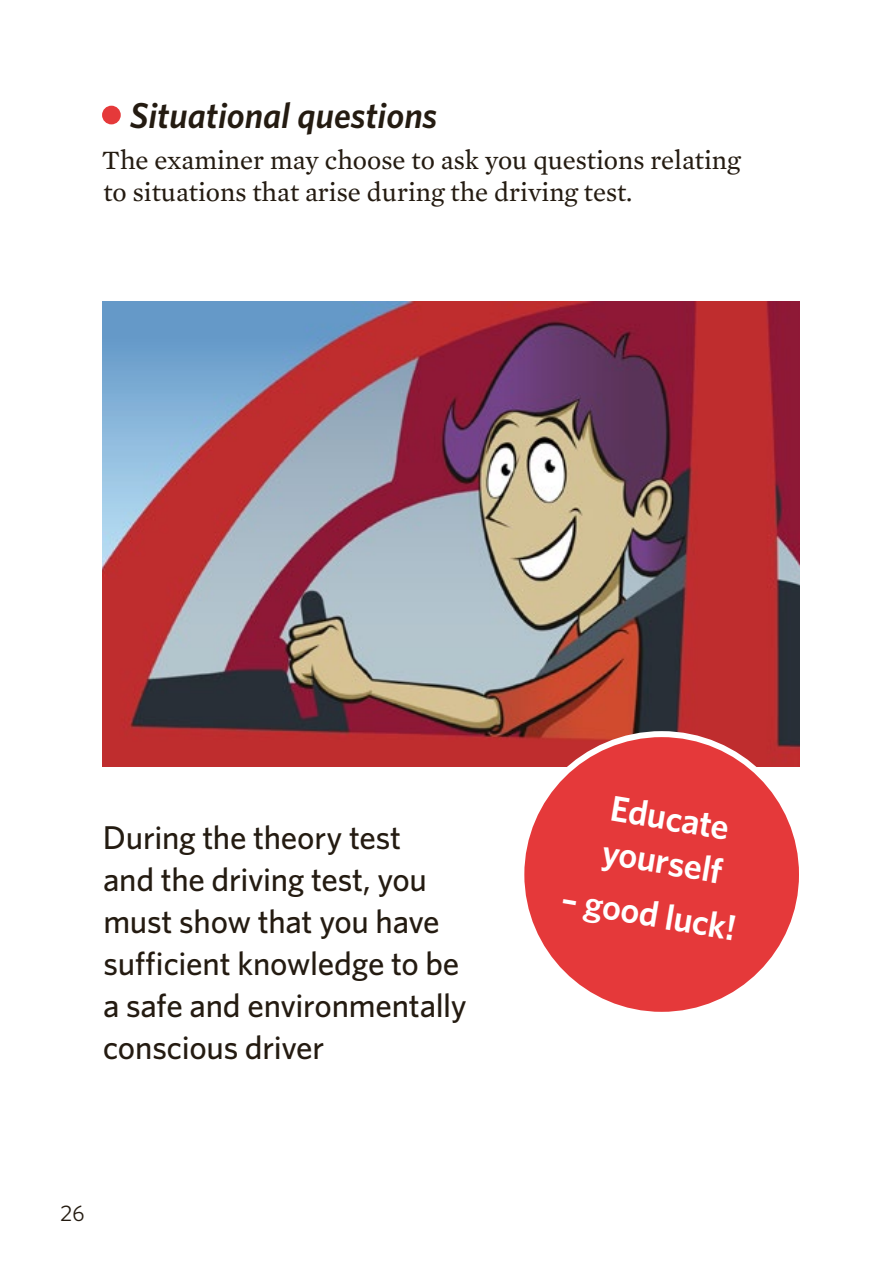
<style>
.page{position:relative;width:893px;height:1276px;background:#fff}
.page>*{position:absolute;margin:0;border:0;box-sizing:border-box;transform-origin:0 0}
.t1{font:600 36px/44.1px "Whitney";color:#fff}
.t2{font:italic 600 36px "Whitney";color:#241b11}
.t3{font:500 33px/42px "Whitney";letter-spacing:-.01em;color:#241b11}
.t4{font:27px/32.4px "Mercury Text G2";color:#241b11}
.t5{font:22.5px "Whitney";color:#241b11}
</style>
<div class="page">
<img style="left:102px;top:301px;width:697px;height:465px">
<div style="left:102px;top:106px;width:19px;height:18px;background:#e5393a;border-radius:50%"></div>
<div style="left:521px;top:734px;width:281px;height:281px;background:#e5393a;border-radius:50%"></div>
<div style="left:518px;top:731px;width:287px;height:287px;border:6px solid #fff;border-radius:50%"></div>
<p class="t2" style="left:130px;top:92px;width:309px">Situational questions</p>
<p class="t4" style="left:102px;top:142px;width:640px">The examiner may choose to ask you questions relating to situations that arise during the driving test.</p>
<p class="t3" style="left:103px;top:816px;width:365px">During the theory test<br>and the driving test, you must show that you have sufficient knowledge to be a safe and environmentally conscious driver</p>
<p class="t5" style="left:60px;top:1198px;width:26px">26</p>
<p class="t1" style="left:614px;top:785px;width:123px;rotate:10deg">Educate yourself</p>
<p class="t1" style="left:566px;top:876px;width:178px;rotate:10deg">– good luck!</p>
</div>
